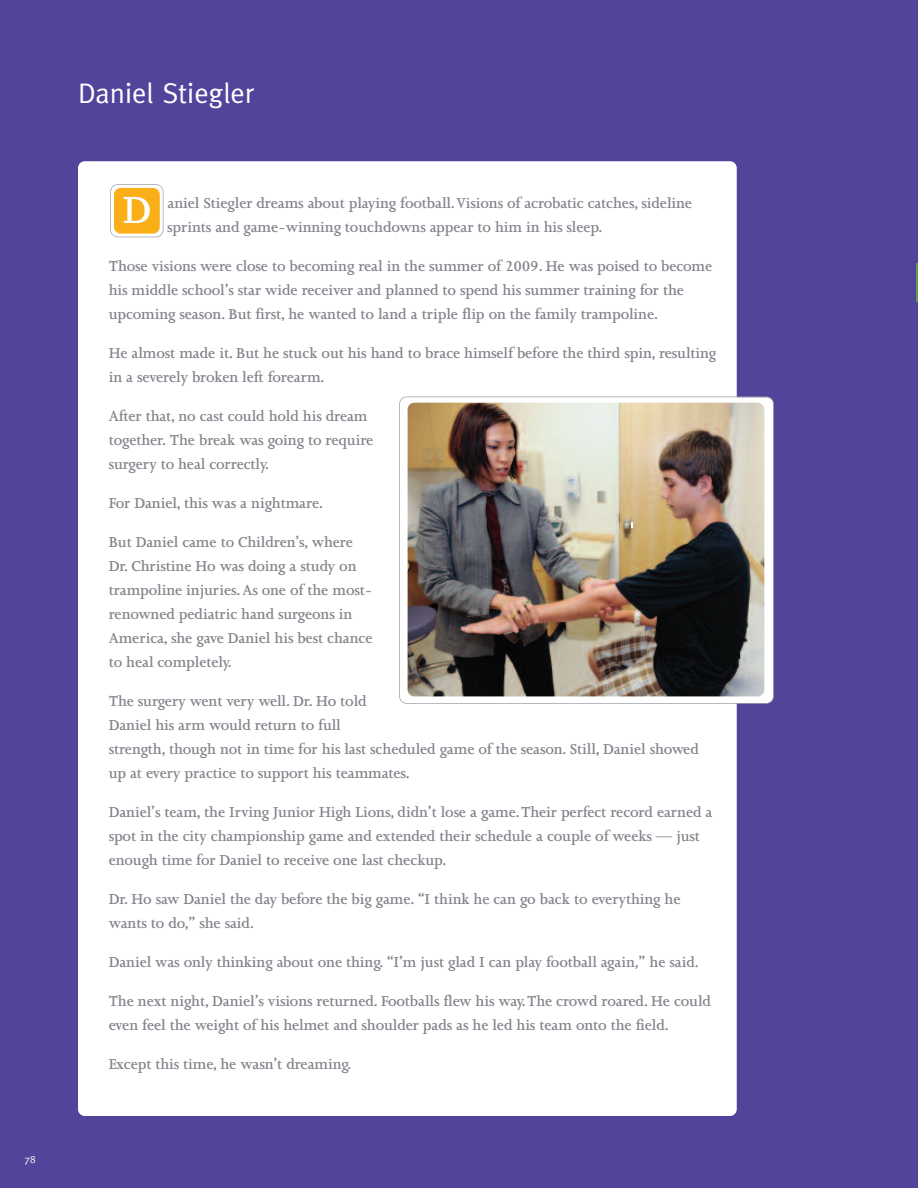
<style>
.page{position:relative;width:918px;height:1188px;background:#52439b}
.page>*{position:absolute;margin:0;border:0;box-sizing:border-box;transform-origin:0 0}
.t1{font:600 43.5px "Joanna";color:#fff}
.t2{font:28.5px "Meta";color:#fff}
.t3{font:600 16.5px/24px "Joanna";letter-spacing:-.01em;color:#80838a}
.t4{font:10.5px "Meta";color:#fff}
</style>
<div class="page">
<div style="left:78px;top:161px;width:659px;height:955px;background:#fff;border-radius:7px"></div>
<hr style="left:916px;top:263px;width:2px;height:39px;background:#67964f">
<svg style="left:400px;top:397px;width:373px;height:306px"></svg>
<div style="left:399px;top:396px;width:375px;height:308px;border:2px solid #a0a3a9;border-radius:8px"></div>
<img style="left:408px;top:403px;width:356px;height:293px;border-radius:7px">
<svg style="left:111px;top:185px;width:52px;height:52px"></svg>
<div style="left:110px;top:184px;width:54px;height:53px;border:2px solid #a0a3a9;border-radius:8px"></div>
<div style="left:114px;top:188px;width:46px;height:46px;background:#faaf18;border-radius:7px"></div>
<p class="t4" style="left:25px;top:1154px;width:13px">78</p>
<h2 class="t2" style="left:78px;top:77px;width:177px">Daniel Stiegler</h2>
<p class="t3" style="left:167px;top:192px;width:526px">aniel Stiegler dreams about playing football. Visions of acrobatic catches, sideline sprints and game-winning touchdowns appear to him in his sleep.</p>
<p class="t3" style="left:109px;top:255px;width:605px">Those visions were close to becoming real in the summer of 2009. He was poised to become his middle school’s star wide receiver and planned to spend his summer training for the upcoming season. But first, he wanted to land a triple flip on the family trampoline.</p>
<p class="t3" style="left:109px;top:342px;width:609px">He almost made it. But he stuck out his hand to brace himself before the third spin, resulting in a severely broken left forearm.</p>
<p class="t3" style="left:109px;top:405px;width:266px">After that, no cast could hold his dream together. The break was going to require surgery to heal correctly.</p>
<p class="t3" style="left:109px;top:492px;width:216px">For Daniel, this was a nightmare.</p>
<p class="t3" style="left:109px;top:531px;width:265px">But Daniel came to Children’s, where Dr. Christine Ho was doing a study on trampoline injuries. As one of the most&shy;renowned pediatric hand surgeons in America, she gave Daniel his best chance to heal completely.</p>
<p class="t3" style="left:109px;top:690px;width:592px">The surgery went very well. Dr. Ho told<br>Daniel his arm would return to full<br>strength, though not in time for his last scheduled game of the season. Still, Daniel showed up at every practice to support his teammates.</p>
<p class="t3" style="left:109px;top:801px;width:605px">Daniel’s team, the Irving Junior High Lions, didn’t lose a game. Their perfect record earned a spot in the city championship game and extended their schedule a couple of weeks — just enough time for Daniel to receive one last checkup.</p>
<p class="t3" style="left:109px;top:888px;width:573px">Dr. Ho saw Daniel the day before the big game. “I think he can go back to everything he wants to do,” she said.</p>
<p class="t3" style="left:109px;top:951px;width:592px">Daniel was only thinking about one thing. “I’m just glad I can play football again,” he said.</p>
<p class="t3" style="left:109px;top:990px;width:604px">The next night, Daniel’s visions returned. Footballs flew his way. The crowd roared. He could even feel the weight of his helmet and shoulder pads as he led his team onto the field.</p>
<p class="t3" style="left:109px;top:1053px;width:244px">Except this time, he wasn’t dreaming.</p>
<h1 class="t1" style="left:123px;top:194px;width:30px">D</h1>
</div>
